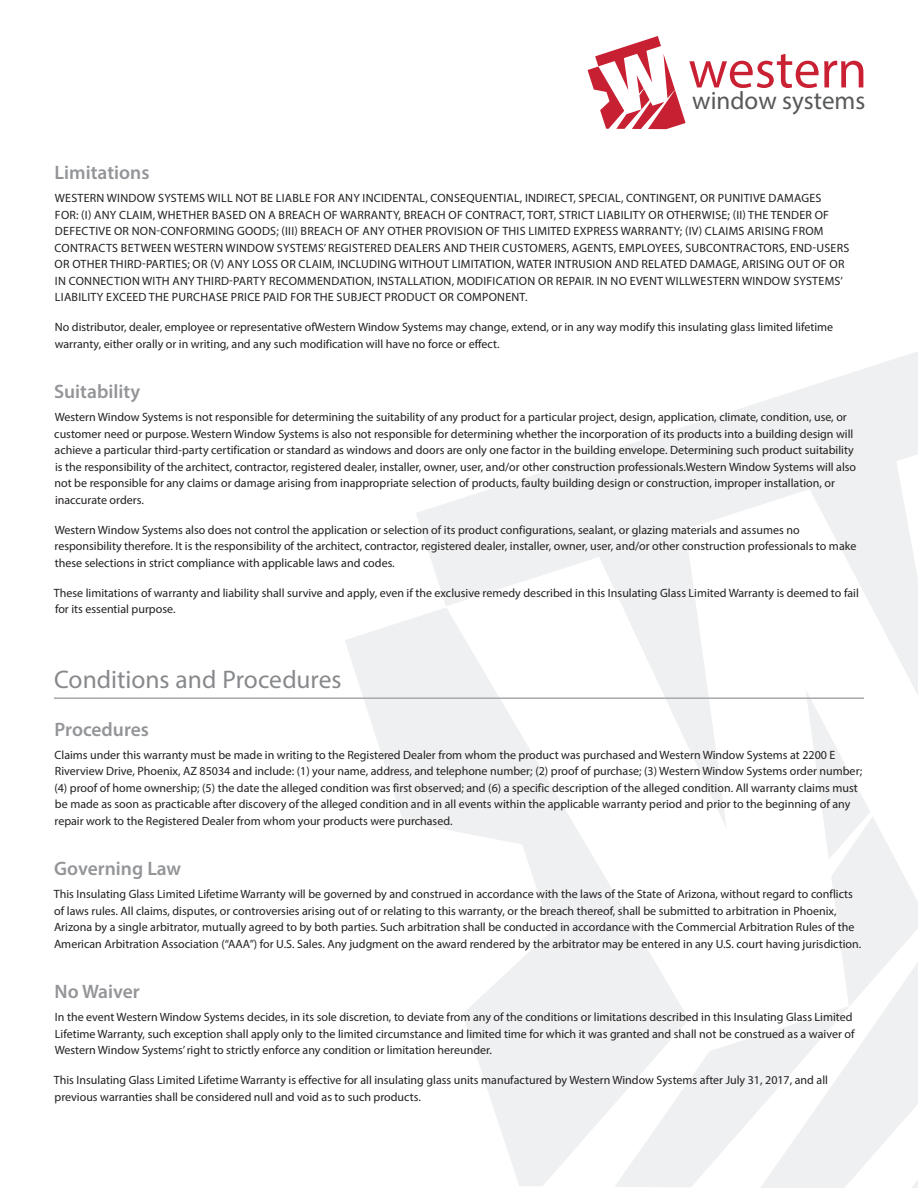
<style>
.page{position:relative;width:918px;height:1188px;background:#fff}
.page>*{position:absolute;margin:0;border:0;box-sizing:border-box;transform-origin:0 0}
.t1{font:54px "Myriad Pro";color:#ca2033}
.t2{font:25.5px "Myriad Pro";color:#87898c}
.t3{font:25.2px "Myriad Pro";color:#57585a}
.t4{font:600 19.5px "Myriad Pro";color:#939598}
.t5{font:12px/16.5px "Myriad Pro";color:#231f20}
.t6{font:12px/16.5px "Myriad Pro";letter-spacing:.02em;color:#231f20}
</style>
<div class="page">
<svg style="left:416px;top:352px;width:502px;height:464px"></svg>
<svg style="left:615px;top:816px;width:145px;height:371px"></svg>
<svg style="left:345px;top:607px;width:344px;height:579px"></svg>
<svg style="left:760px;top:689px;width:158px;height:499px"></svg>
<svg style="left:588px;top:36px;width:98px;height:93px"></svg>
<hr style="left:54px;top:697px;width:810px;height:2px;background:#a8a9ad">
<h1 class="t1" style="left:688px;top:36px;width:180px">western</h1>
<h3 class="t3" style="left:692px;top:85px;width:175px">window systems</h3>
<p class="t4" style="left:55px;top:160px;width:96px">Limitations</p>
<p class="t6" style="left:55px;top:190px;width:796px">WESTERN WINDOW SYSTEMS WILL NOT BE LIABLE FOR ANY INCIDENTAL, CONSEQUENTIAL, INDIRECT, SPECIAL, CONTINGENT, OR PUNITIVE DAMAGES<br>FOR: (I) ANY CLAIM, WHETHER BASED ON A BREACH OF WARRANTY, BREACH OF CONTRACT, TORT, STRICT LIABILITY OR OTHERWISE; (II) THE TENDER OF DEFECTIVE OR NON-CONFORMING GOODS; (III) BREACH OF ANY OTHER PROVISION OF THIS LIMITED EXPRESS WARRANTY; (IV) CLAIMS ARISING FROM CONTRACTS BETWEEN WESTERN WINDOW SYSTEMS’ REGISTERED DEALERS AND THEIR CUSTOMERS, AGENTS, EMPLOYEES, SUBCONTRACTORS, END-USERS OR OTHER THIRD-PARTIES; OR (V) ANY LOSS OR CLAIM, INCLUDING WITHOUT LIMITATION, WATER INTRUSION AND RELATED DAMAGE, ARISING OUT OF OR IN CONNECTION WITH ANY THIRD-PARTY RECOMMENDATION, INSTALLATION, MODIFICATION OR REPAIR. IN NO EVENT WILLWESTERN WINDOW SYSTEMS’ LIABILITY EXCEED THE PURCHASE PRICE PAID FOR THE SUBJECT PRODUCT OR COMPONENT.</p>
<p class="t5" style="left:55px;top:319px;width:780px">No distributor, dealer, employee or representative ofWestern Window Systems may change, extend, or in any way modify this insulating glass limited lifetime warranty, either orally or in writing, and any such modification will have no force or effect.</p>
<p class="t4" style="left:54px;top:379px;width:88px">Suitability</p>
<p class="t5" style="left:54px;top:409px;width:803px">Western Window Systems is not responsible for determining the suitability of any product for a particular project, design, application, climate, condition, use, or customer need or purpose. Western Window Systems is also not responsible for determining whether the incorporation of its products into a building design will achieve a particular third-party certification or standard as windows and doors are only one factor in the building envelope. Determining such product suitability is the responsibility of the architect, contractor, registered dealer, installer, owner, user, and/or other construction professionals.Western Window Systems will also not be responsible for any claims or damage arising from inappropriate selection of products, faulty building design or construction, improper installation, or inaccurate orders.</p>
<p class="t5" style="left:55px;top:521px;width:803px">Western Window Systems also does not control the application or selection of its product configurations, sealant, or glazing materials and assumes no responsibility therefore. It is the responsibility of the architect, contractor, registered dealer, installer, owner, user, and/or other construction professionals to make these selections in strict compliance with applicable laws and codes.</p>
<p class="t5" style="left:54px;top:584px;width:807px">These limitations of warranty and liability shall survive and apply, even if the exclusive remedy described in this Insulating Glass Limited Warranty is deemed to fail for its essential purpose.</p>
<p class="t2" style="left:54px;top:664px;width:289px">Conditions and Procedures</p>
<p class="t4" style="left:55px;top:717px;width:96px">Procedures</p>
<p class="t5" style="left:54px;top:746px;width:809px">Claims under this warranty must be made in writing to the Registered Dealer from whom the product was purchased and Western Window Systems at 2200 E Riverview Drive, Phoenix, AZ 85034 and include: (1) your name, address, and telephone number; (2) proof of purchase; (3) Western Window Systems order number; (4) proof of home ownership; (5) the date the alleged condition was first observed; and (6) a specific description of the alleged condition. All warranty claims must be made as soon as practicable after discovery of the alleged condition and in all events within the applicable warranty period and prior to the beginning of any repair work to the Registered Dealer from whom your products were purchased.</p>
<p class="t4" style="left:54px;top:856px;width:129px">Governing Law</p>
<p class="t5" style="left:54px;top:886px;width:809px">This Insulating Glass Limited Lifetime Warranty will be governed by and construed in accordance with the laws of the State of Arizona, without regard to conflicts of laws rules. All claims, disputes, or controversies arising out of or relating to this warranty, or the breach thereof, shall be submitted to arbitration in Phoenix, Arizona by a single arbitrator, mutually agreed to by both parties. Such arbitration shall be conducted in accordance with the Commercial Arbitration Rules of the American Arbitration Association (“AAA”) for U.S. Sales. Any judgment on the award rendered by the arbitrator may be entered in any U.S. court having jurisdiction.</p>
<p class="t4" style="left:55px;top:979px;width:87px">No Waiver</p>
<p class="t5" style="left:55px;top:1009px;width:801px">In the event Western Window Systems decides, in its sole discretion, to deviate from any of the conditions or limitations described in this Insulating Glass Limited<br>Lifetime Warranty, such exception shall apply only to the limited circumstance and limited time for which it was granted and shall not be construed as a waiver of<br>Western Window Systems’ right to strictly enforce any condition or limitation hereunder.</p>
<p class="t5" style="left:54px;top:1072px;width:776px">This Insulating Glass Limited Lifetime Warranty is effective for all insulating glass units manufactured by Western Window Systems after July 31, 2017, and all previous warranties shall be considered null and void as to such products.</p>
</div>
